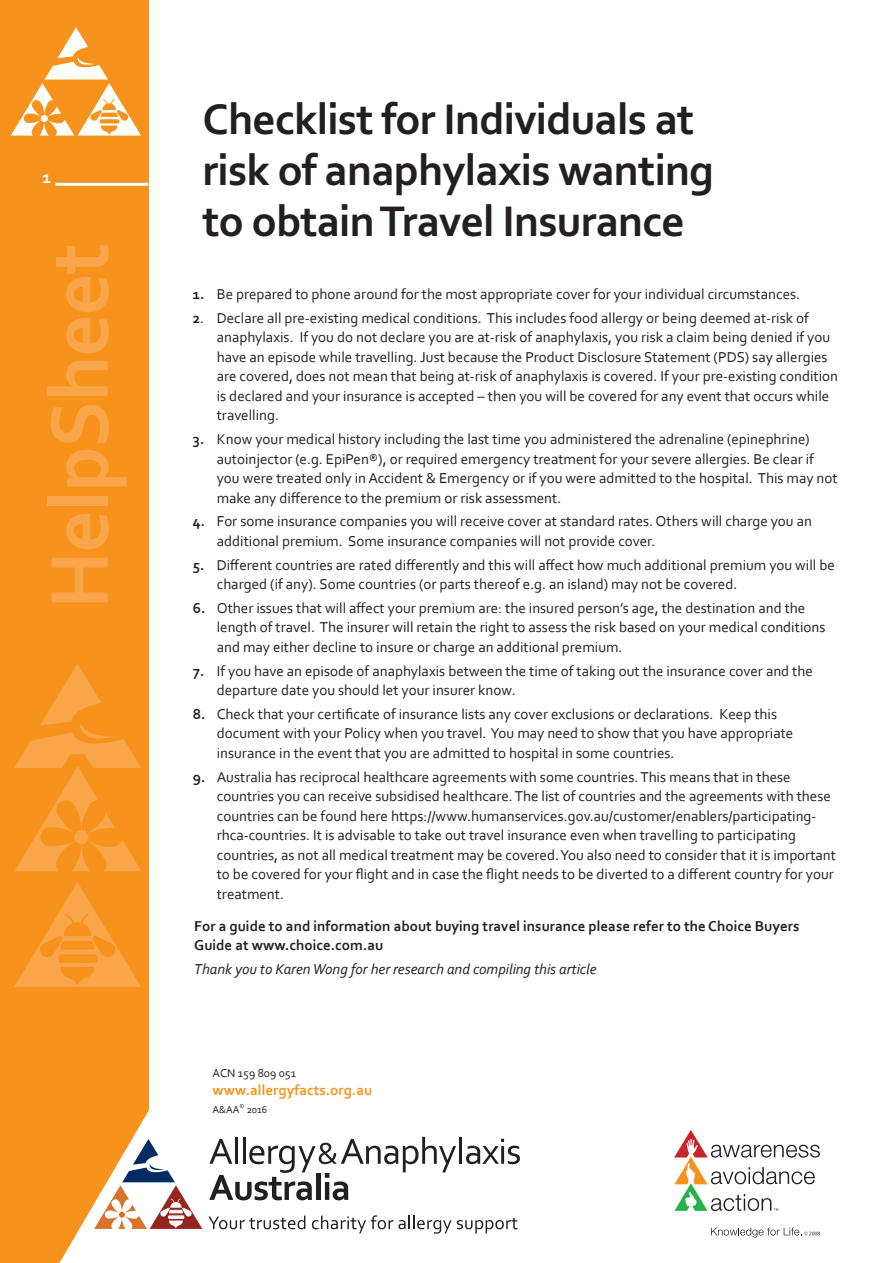
<style>
.page{position:relative;width:893px;height:1263px;background:#fff}
.page>*{position:absolute;margin:0;border:0;box-sizing:border-box;transform-origin:0 0}
.t1{font:700 85.5px "Corbel";letter-spacing:-.015em;color:#f9a64a;scale:.96 1}
.t2{font:700 45px/51px "Corbel";letter-spacing:-.015em;color:#231f20}
.t3{font:700 18px "Corbel";color:#fff}
.t4{font:15px/19.5px "Corbel";color:#231f20}
.t5{font:700 15px/19.5px "Corbel";color:#231f20}
.t6{font:italic 15px "Corbel";color:#231f20}
.t7{font:700 15px "Corbel";color:#f7931d}
.t8{font:700 15px "Corbel";color:#fff}
.t9{font:12px "Corbel";color:#231f20}
.t10{font:10.5px "Corbel";color:#231f20}
.s1{font-weight:700}
</style>
<div class="page">
<div style="left:0;top:0;width:148px;height:1263px;background:#f7931d"></div>
<svg style="left:711px;top:1227px;width:109px;height:10px"></svg>
<svg style="left:674px;top:1130px;width:146px;height:81px"></svg>
<hr style="left:55px;top:183px;width:93px;height:3px;background:#fff">
<svg style="left:11px;top:27px;width:130px;height:109px"></svg>
<svg style="left:14px;top:882px;width:127px;height:105px"></svg>
<svg style="left:14px;top:664px;width:127px;height:207px"></svg>
<hr style="left:459px;top:1137px;width:3px;height:27px;background:#231f20">
<svg style="left:466px;top:1139px;width:54px;height:25px"></svg>
<svg style="left:209px;top:1137px;width:247px;height:63px"></svg>
<svg style="left:59px;top:1100px;width:143px;height:163px"></svg>
<svg style="left:208px;top:1215px;width:97px;height:14px"></svg>
<svg style="left:312px;top:1215px;width:205px;height:19px"></svg>
<p class="t3" style="left:43px;top:166px;width:10px">1</p>
<p class="t8" style="left:43px;top:170px;width:9px">1</p>
<h1 class="t1" style="left:27px;top:609px;width:382px;rotate:-90deg">HelpSheet</h1>
<h2 class="t2" style="left:203px;top:93px;width:513px">Checklist for Individuals at risk of anaphylaxis wanting to obtain Travel Insurance</h2>
<p class="t4" style="left:193px;top:284px;width:609px"><span class="s1">1.</span> Be prepared to phone around for the most appropriate cover for your individual circumstances.</p>
<p class="t4" style="left:217px;top:308px;width:623px;text-indent:-24px"><span class="s1">2</span>. Declare all pre-existing medical conditions. This includes food allergy or being deemed at-risk of anaphylaxis. If you do not declare you are at-risk of anaphylaxis, you risk a claim being denied if you have an episode while travelling. Just because the Product Disclosure Statement (PDS) say allergies are covered, does not mean that being at-risk of anaphylaxis is covered. If your pre-existing condition is declared and your insurance is accepted – then you will be covered for any event that occurs while travelling.</p>
<p class="t4" style="left:217px;top:429px;width:622px;text-indent:-24px"><span class="s1">3.</span> Know your medical history including the last time you administered the adrenaline (epinephrine) autoinjector (e.g. EpiPen®), or required emergency treatment for your severe allergies. Be clear if you were treated only in Accident &amp; Emergency or if you were admitted to the hospital. This may not make any difference to the premium or risk assessment.</p>
<p class="t4" style="left:217px;top:511px;width:597px;text-indent:-24px"><span class="s1">4.</span> For some insurance companies you will receive cover at standard rates. Others will charge you an additional premium. Some insurance companies will not provide cover.</p>
<p class="t4" style="left:217px;top:554px;width:620px;text-indent:-24px"><span class="s1">5.</span> Different countries are rated differently and this will affect how much additional premium you will be charged (if any). Some countries (or parts thereof e.g. an island) may not be covered.</p>
<p class="t4" style="left:217px;top:598px;width:610px;text-indent:-24px"><span class="s1">6.</span> Other issues that will affect your premium are: the insured person’s age, the destination and the length of travel. The insurer will retain the right to assess the risk based on your medical conditions and may either decline to insure or charge an additional premium.</p>
<p class="t4" style="left:217px;top:660px;width:598px;text-indent:-24px"><span class="s1">7.</span> If you have an episode of anaphylaxis between the time of taking out the insurance cover and the departure date you should let your insurer know.</p>
<p class="t4" style="left:217px;top:704px;width:578px;text-indent:-24px"><span class="s1">8.</span> Check that your certificate of insurance lists any cover exclusions or declarations. Keep this document with your Policy when you travel. You may need to show that you have appropriate insurance in the event that you are admitted to hospital in some countries.</p>
<p class="t4" style="left:217px;top:766px;width:621px;text-indent:-24px"><span class="s1">9.</span> Australia has reciprocal healthcare agreements with some countries. This means that in these countries you can receive subsidised healthcare. The list of countries and the agreements with these countries can be found here https://www.humanservices.gov.au/customer/enablers/participating&shy;rhca-countries. It is advisable to take out travel insurance even when travelling to participating countries, as not all medical treatment may be covered. You also need to consider that it is important to be covered for your flight and in case the flight needs to be diverted to a different country for your treatment.</p>
<p class="t5" style="left:194px;top:916px;width:607px">For a guide to and information about buying travel insurance please refer to the Choice Buyers<br>Guide at www.choice.com.au</p>
<p class="t6" style="left:194px;top:960px;width:404px">Thank you to Karen Wong for her research and compiling this article</p>
<p class="t9" style="left:213px;top:1065px;width:85px">ACN 159 809 051</p>
<p class="t7" style="left:213px;top:1080px;width:161px">www.allergyfacts.org.au</p>
<p class="t10" style="left:213px;top:1102px;width:56px">A&amp;AA<sup>©</sup> 2016</p>
</div>
